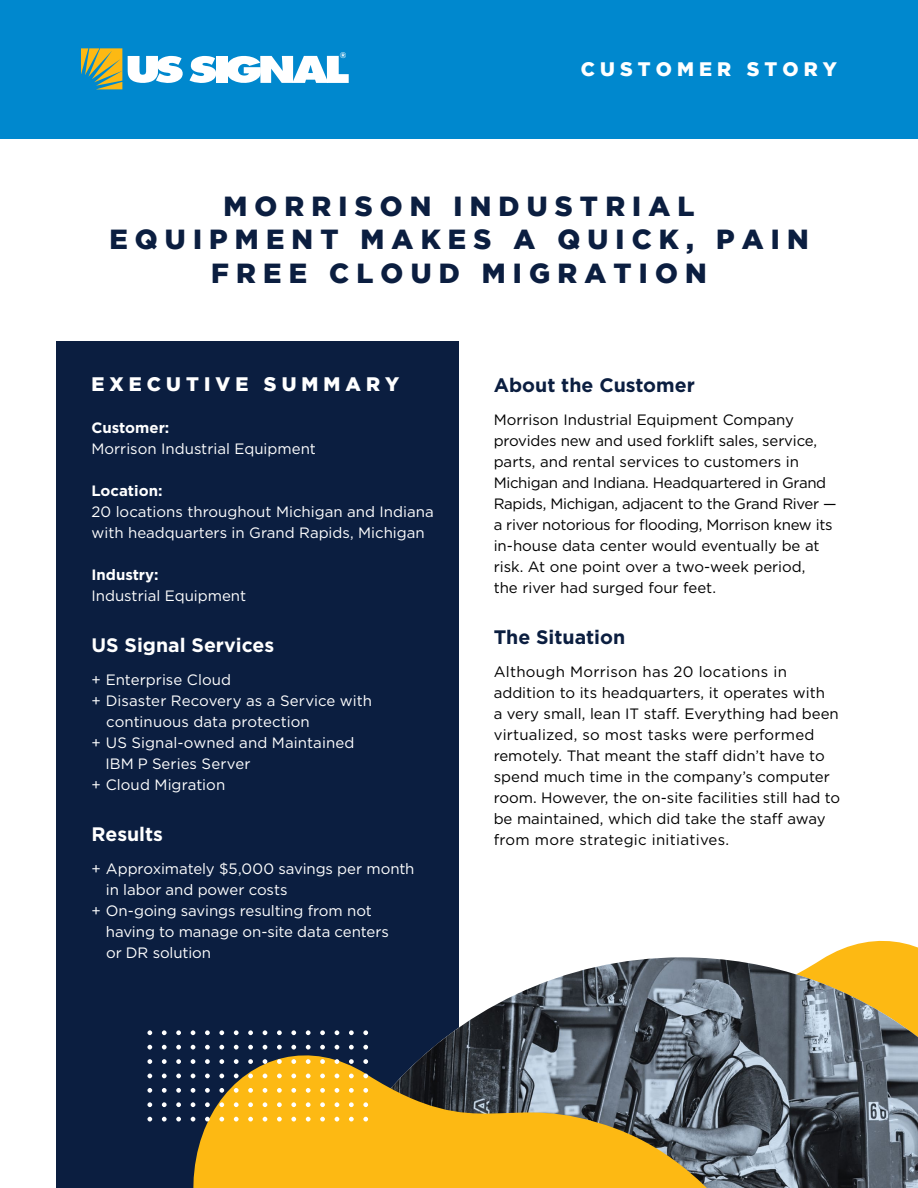
<style>
.page{position:relative;width:918px;height:1188px;background:#fff}
.page>*{position:absolute;margin:0;border:0;box-sizing:border-box;transform-origin:0 0}
.t1{font:900 27.6px/33px "Gotham";letter-spacing:.26em;color:#0b1e40;text-align:center}
.t2{font:900 19.5px "Gotham";letter-spacing:.26em;color:#fff}
.t3{font:700 19.5px "Gotham";color:#0b1e40}
.t4{font:700 19.5px "Gotham";color:#fff}
.t5{font:15px/21px "Gotham";color:#000}
.t6{font:15px/21px "Gotham";color:#fff}
.t7{font:700 15px "Gotham";color:#fff}
.t8{font:900 8.1px "Gotham";color:#fff}
</style>
<div class="page">
<div style="left:57px;top:341px;width:402px;height:847px;background:#0b1e40"></div>
<div style="left:0;top:0;width:918px;height:138px;background:#0088ce"></div>
<svg style="left:81px;top:48px;width:41px;height:41px"></svg>
<svg style="left:128px;top:56px;width:55px;height:27px"></svg>
<svg style="left:189px;top:56px;width:27px;height:27px"></svg>
<div style="left:216px;top:56px;width:11px;height:27px;background:#fff"></div>
<svg style="left:227px;top:55px;width:122px;height:28px"></svg>
<svg style="left:825px;top:940px;width:93px;height:17px;fill:#fdb913"></svg>
<img style="left:499px;top:957px;width:419px;height:231px">
<svg style="left:148px;top:1003px;width:636px;height:185px"></svg>
<svg style="left:147px;top:1117px;width:5px;height:5px"></svg>
<svg style="left:147px;top:1102px;width:5px;height:5px"></svg>
<svg style="left:147px;top:1088px;width:5px;height:5px"></svg>
<svg style="left:147px;top:1074px;width:5px;height:4px"></svg>
<svg style="left:147px;top:1059px;width:5px;height:5px"></svg>
<svg style="left:147px;top:1045px;width:5px;height:5px"></svg>
<svg style="left:147px;top:1030px;width:5px;height:5px"></svg>
<svg style="left:162px;top:1117px;width:5px;height:5px"></svg>
<svg style="left:162px;top:1102px;width:5px;height:5px"></svg>
<svg style="left:162px;top:1088px;width:5px;height:5px"></svg>
<svg style="left:162px;top:1074px;width:5px;height:4px"></svg>
<svg style="left:162px;top:1059px;width:5px;height:5px"></svg>
<svg style="left:162px;top:1045px;width:5px;height:5px"></svg>
<svg style="left:162px;top:1030px;width:5px;height:5px"></svg>
<svg style="left:176px;top:1117px;width:5px;height:5px"></svg>
<svg style="left:176px;top:1102px;width:5px;height:5px"></svg>
<svg style="left:176px;top:1088px;width:5px;height:5px"></svg>
<svg style="left:176px;top:1074px;width:5px;height:4px"></svg>
<svg style="left:176px;top:1059px;width:5px;height:5px"></svg>
<svg style="left:176px;top:1045px;width:5px;height:5px"></svg>
<svg style="left:176px;top:1030px;width:5px;height:5px"></svg>
<svg style="left:191px;top:1117px;width:4px;height:5px"></svg>
<svg style="left:191px;top:1102px;width:4px;height:5px"></svg>
<svg style="left:191px;top:1088px;width:4px;height:5px"></svg>
<svg style="left:191px;top:1074px;width:4px;height:4px"></svg>
<svg style="left:191px;top:1059px;width:4px;height:5px"></svg>
<svg style="left:191px;top:1045px;width:4px;height:5px"></svg>
<svg style="left:191px;top:1030px;width:4px;height:5px"></svg>
<svg style="left:205px;top:1117px;width:5px;height:5px"></svg>
<svg style="left:205px;top:1102px;width:5px;height:5px"></svg>
<svg style="left:205px;top:1088px;width:5px;height:5px"></svg>
<svg style="left:205px;top:1074px;width:5px;height:4px"></svg>
<svg style="left:205px;top:1059px;width:5px;height:5px"></svg>
<svg style="left:205px;top:1045px;width:5px;height:5px"></svg>
<svg style="left:205px;top:1030px;width:5px;height:5px"></svg>
<svg style="left:219px;top:1117px;width:5px;height:5px"></svg>
<svg style="left:219px;top:1102px;width:5px;height:5px"></svg>
<svg style="left:219px;top:1088px;width:5px;height:5px"></svg>
<svg style="left:219px;top:1074px;width:5px;height:4px"></svg>
<svg style="left:219px;top:1059px;width:5px;height:5px"></svg>
<svg style="left:219px;top:1045px;width:5px;height:5px"></svg>
<svg style="left:219px;top:1030px;width:5px;height:5px"></svg>
<svg style="left:234px;top:1117px;width:5px;height:5px"></svg>
<svg style="left:234px;top:1102px;width:5px;height:5px"></svg>
<svg style="left:234px;top:1088px;width:5px;height:5px"></svg>
<svg style="left:234px;top:1074px;width:5px;height:4px"></svg>
<svg style="left:234px;top:1059px;width:5px;height:5px"></svg>
<svg style="left:234px;top:1045px;width:5px;height:5px"></svg>
<svg style="left:234px;top:1030px;width:5px;height:5px"></svg>
<svg style="left:248px;top:1117px;width:5px;height:5px"></svg>
<svg style="left:248px;top:1102px;width:5px;height:5px"></svg>
<svg style="left:248px;top:1088px;width:5px;height:5px"></svg>
<svg style="left:248px;top:1074px;width:5px;height:4px"></svg>
<svg style="left:248px;top:1059px;width:5px;height:5px"></svg>
<svg style="left:248px;top:1045px;width:5px;height:5px"></svg>
<svg style="left:248px;top:1030px;width:5px;height:5px"></svg>
<svg style="left:263px;top:1117px;width:4px;height:5px"></svg>
<svg style="left:263px;top:1102px;width:4px;height:5px"></svg>
<svg style="left:263px;top:1088px;width:4px;height:5px"></svg>
<svg style="left:263px;top:1074px;width:4px;height:4px"></svg>
<svg style="left:263px;top:1059px;width:4px;height:5px"></svg>
<svg style="left:263px;top:1045px;width:4px;height:5px"></svg>
<svg style="left:263px;top:1030px;width:4px;height:5px"></svg>
<svg style="left:277px;top:1117px;width:5px;height:5px"></svg>
<svg style="left:277px;top:1102px;width:5px;height:5px"></svg>
<svg style="left:277px;top:1088px;width:5px;height:5px"></svg>
<svg style="left:277px;top:1074px;width:5px;height:4px"></svg>
<svg style="left:277px;top:1059px;width:5px;height:5px"></svg>
<svg style="left:277px;top:1045px;width:5px;height:5px"></svg>
<svg style="left:277px;top:1030px;width:5px;height:5px"></svg>
<svg style="left:291px;top:1117px;width:5px;height:5px"></svg>
<svg style="left:291px;top:1102px;width:5px;height:5px"></svg>
<svg style="left:291px;top:1088px;width:5px;height:5px"></svg>
<svg style="left:291px;top:1074px;width:5px;height:4px"></svg>
<svg style="left:291px;top:1059px;width:5px;height:5px"></svg>
<svg style="left:291px;top:1045px;width:5px;height:5px"></svg>
<svg style="left:291px;top:1030px;width:5px;height:5px"></svg>
<svg style="left:306px;top:1117px;width:5px;height:5px"></svg>
<svg style="left:306px;top:1102px;width:5px;height:5px"></svg>
<svg style="left:306px;top:1088px;width:5px;height:5px"></svg>
<svg style="left:306px;top:1074px;width:5px;height:4px"></svg>
<svg style="left:306px;top:1059px;width:5px;height:5px"></svg>
<svg style="left:306px;top:1045px;width:5px;height:5px"></svg>
<svg style="left:306px;top:1030px;width:5px;height:5px"></svg>
<svg style="left:320px;top:1117px;width:5px;height:5px"></svg>
<svg style="left:320px;top:1102px;width:5px;height:5px"></svg>
<svg style="left:320px;top:1088px;width:5px;height:5px"></svg>
<svg style="left:320px;top:1074px;width:5px;height:4px"></svg>
<svg style="left:320px;top:1059px;width:5px;height:5px"></svg>
<svg style="left:320px;top:1045px;width:5px;height:5px"></svg>
<svg style="left:320px;top:1030px;width:5px;height:5px"></svg>
<svg style="left:335px;top:1117px;width:4px;height:5px"></svg>
<svg style="left:335px;top:1102px;width:4px;height:5px"></svg>
<svg style="left:335px;top:1088px;width:4px;height:5px"></svg>
<svg style="left:335px;top:1074px;width:4px;height:4px"></svg>
<svg style="left:335px;top:1059px;width:4px;height:5px"></svg>
<svg style="left:335px;top:1045px;width:4px;height:5px"></svg>
<svg style="left:335px;top:1030px;width:4px;height:5px"></svg>
<svg style="left:349px;top:1117px;width:5px;height:5px"></svg>
<svg style="left:349px;top:1102px;width:5px;height:5px"></svg>
<svg style="left:349px;top:1088px;width:5px;height:5px"></svg>
<svg style="left:349px;top:1074px;width:5px;height:4px"></svg>
<svg style="left:349px;top:1059px;width:5px;height:5px"></svg>
<svg style="left:349px;top:1045px;width:5px;height:5px"></svg>
<svg style="left:349px;top:1030px;width:5px;height:5px"></svg>
<svg style="left:363px;top:1117px;width:5px;height:5px"></svg>
<svg style="left:363px;top:1102px;width:5px;height:5px"></svg>
<svg style="left:363px;top:1088px;width:5px;height:5px"></svg>
<svg style="left:363px;top:1074px;width:5px;height:4px"></svg>
<svg style="left:363px;top:1059px;width:5px;height:5px"></svg>
<svg style="left:363px;top:1045px;width:5px;height:5px"></svg>
<svg style="left:363px;top:1030px;width:5px;height:5px"></svg>
<p class="t8" style="left:340px;top:51px;width:8px">®</p>
<h2 class="t2" style="left:581px;top:58px;width:257px">CUSTOMER STORY</h2>
<h1 class="t1" style="left:109px;top:189px;width:701px">MORRISON INDUSTRIAL<br>EQUIPMENT MAKES A QUICK, PAIN<br>FREE CLOUD MIGRATION</h1>
<h2 class="t2" style="left:92px;top:373px;width:309px">EXECUTIVE SUMMARY</h2>
<p class="t7" style="left:92px;top:418px;width:79px">Customer:</p>
<p class="t6" style="left:92px;top:438px;width:226px">Morrison Industrial Equipment</p>
<p class="t7" style="left:92px;top:481px;width:72px">Location:</p>
<p class="t6" style="left:92px;top:501px;width:344px">20 locations throughout Michigan and Indiana with headquarters in Grand Rapids, Michigan</p>
<p class="t7" style="left:92px;top:565px;width:69px">Industry:</p>
<p class="t6" style="left:92px;top:585px;width:156px">Industrial Equipment</p>
<h2 class="t4" style="left:92px;top:632px;width:184px">US Signal Services</h2>
<p class="t6" style="left:92px;top:669px;width:141px">+ Enterprise Cloud</p>
<p class="t6" style="left:92px;top:690px;width:282px">+ Disaster Recovery as a Service with</p>
<p class="t6" style="left:106px;top:711px;width:205px">continuous data protection</p>
<p class="t6" style="left:92px;top:732px;width:264px">+ US Signal-owned and Maintained</p>
<p class="t6" style="left:106px;top:753px;width:146px">IBM P Series Server</p>
<p class="t6" style="left:92px;top:774px;width:135px">+ Cloud Migration</p>
<h2 class="t4" style="left:92px;top:821px;width:73px">Results</h2>
<p class="t6" style="left:92px;top:858px;width:324px">+ Approximately $5,000 savings per month</p>
<p class="t6" style="left:106px;top:879px;width:183px">in labor and power costs</p>
<p class="t6" style="left:92px;top:900px;width:282px">+ On-going savings resulting from not</p>
<p class="t6" style="left:106px;top:921px;width:285px">having to manage on-site data centers</p>
<p class="t6" style="left:106px;top:942px;width:107px">or DR solution</p>
<h2 class="t3" style="left:494px;top:373px;width:203px">About the Customer</h2>
<p class="t5" style="left:494px;top:409px;width:344px">Morrison Industrial Equipment Company provides new and used forklift sales, service, parts, and rental services to customers in Michigan and Indiana. Headquartered in Grand Rapids, Michigan, adjacent to the Grand River — a river notorious for flooding, Morrison knew its in-house data center would eventually be at risk. At one point over a two-week period,<br>the river had surged four feet.</p>
<h2 class="t3" style="left:494px;top:625px;width:133px">The Situation</h2>
<p class="t5" style="left:494px;top:661px;width:348px">Although Morrison has 20 locations in addition to its headquarters, it operates with<br>a very small, lean IT staff. Everything had been virtualized, so most tasks were performed remotely. That meant the staff didn’t have to spend much time in the company’s computer room. However, the on-site facilities still had to be maintained, which did take the staff away from more strategic initiatives.</p>
</div>
